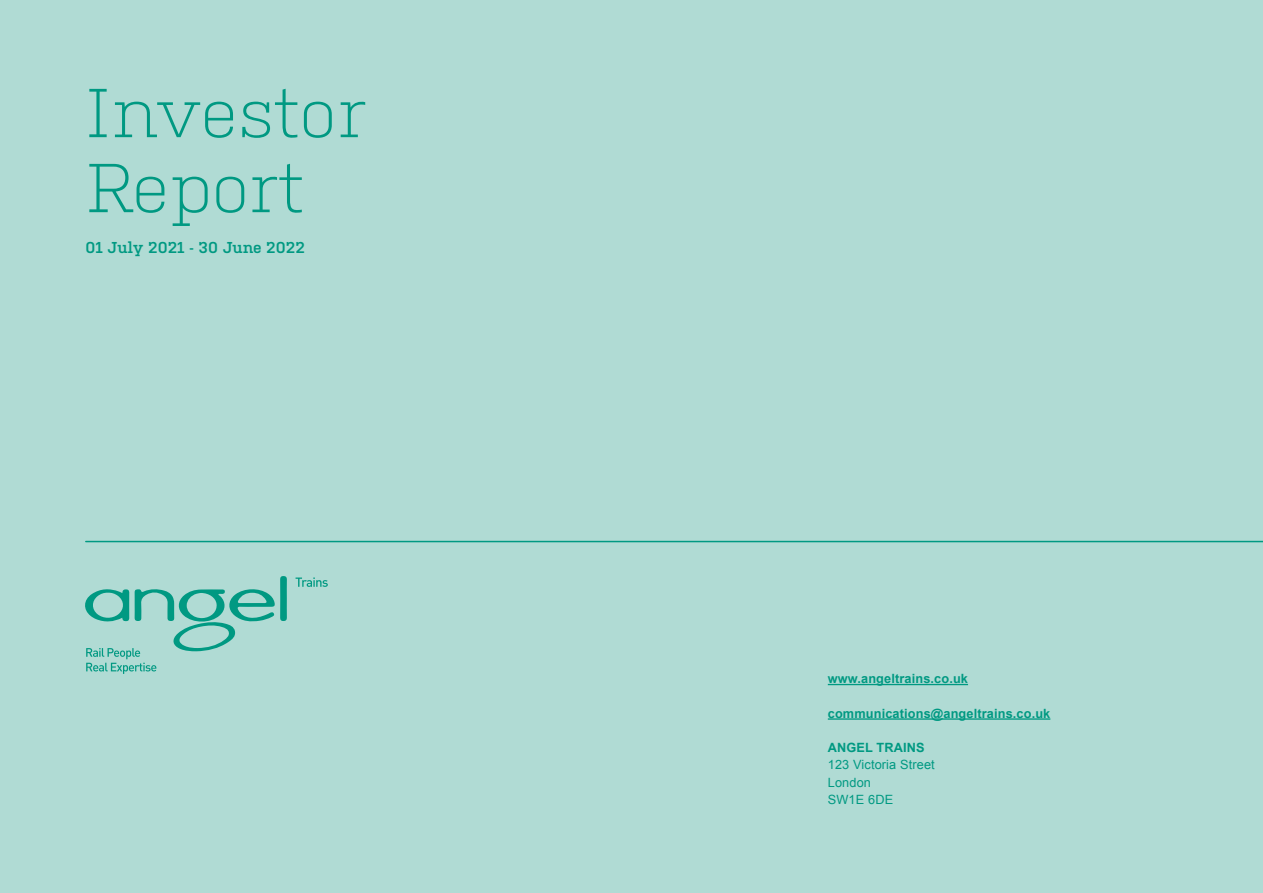
<style>
.page{position:relative;width:1263px;height:893px;background:#b0dbd4}
.page>*{position:absolute;margin:0;border:0;box-sizing:border-box;transform-origin:0 0}
.t1{font:300 69px/75px "Kulturista";color:#009982}
.t2{font:600 15.75px "Kulturista";color:#009982}
.t3{font:700 12.75px "Arial";letter-spacing:.01em;color:#009982}
.t4{font:12.75px/17.2px "Arial";letter-spacing:.01em;color:#009982}
</style>
<div class="page">
<hr style="left:828px;top:684px;width:140px;height:1px;background:#009982">
<hr style="left:828px;top:718px;width:222px;height:2px;background:#009982">
<hr style="left:86px;top:541px;width:1177px;height:1px;background:#009982">
<svg style="left:296px;top:577px;width:32px;height:10px"></svg>
<svg style="left:85px;top:576px;width:202px;height:98px"></svg>
<h1 class="t1" style="left:86px;top:70px;width:282px">Investor<br>Report</h1>
<p class="t2" style="left:86px;top:238px;width:221px">01 July 2021 - 30 June 2022</p>
<p class="t3" style="left:828px;top:670px;width:142px">www.angeltrains.co.uk</p>
<p class="t3" style="left:828px;top:705px;width:224px">communications@angeltrains.co.uk</p>
<p class="t3" style="left:828px;top:739px;width:98px">ANGEL TRAINS</p>
<p class="t4" style="left:828px;top:756px;width:108px">123 Victoria Street<br>London<br>SW1E 6DE</p>
</div>
